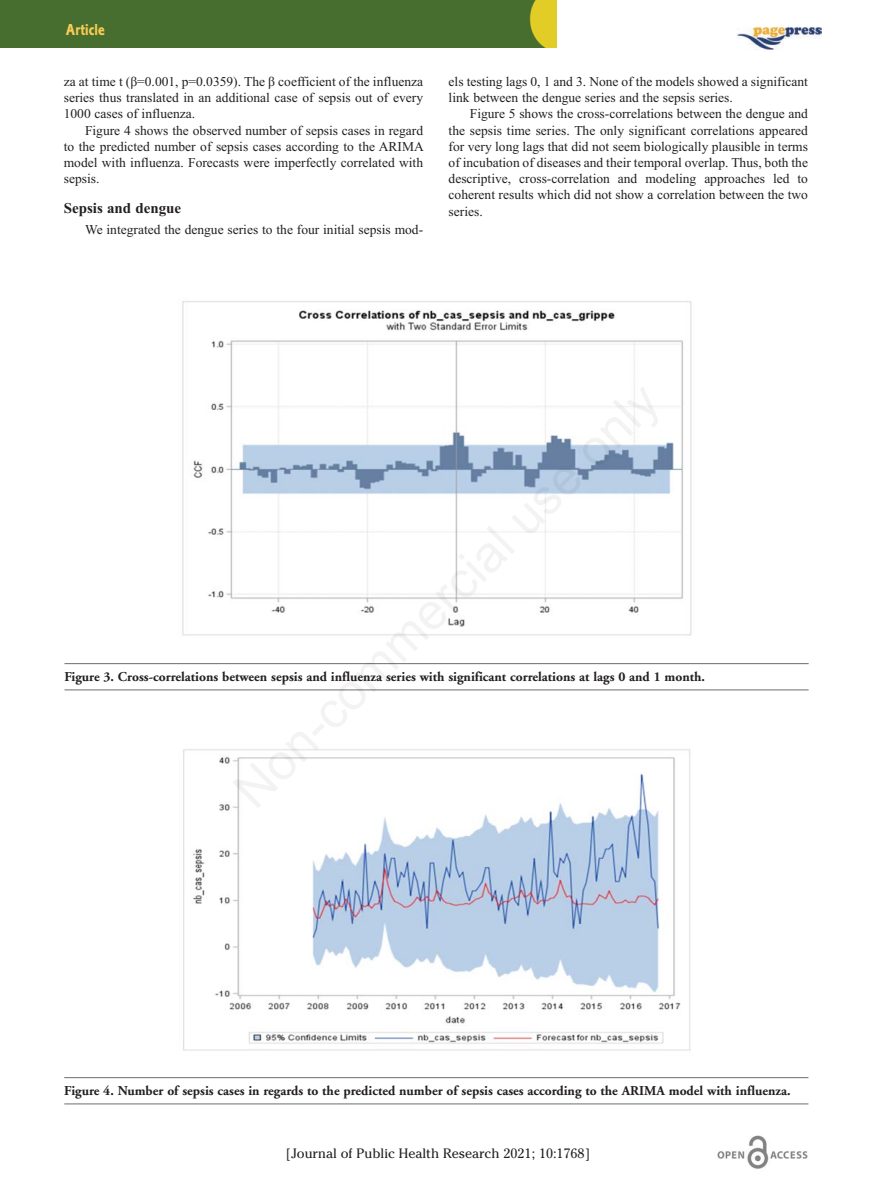
<style>
.page{position:relative;width:893px;height:1191px;background:#fff}
.page>*{position:absolute;margin:0;border:0;box-sizing:border-box;transform-origin:0 0}
.t1{font:16.5px "Corinthian Bold Condensed Plain";color:#f9cc53}
.t2{font:700 15px "Times New Roman";color:#231f20}
.t3{font:13.5px/16.2px "Times New Roman";color:#231f20;text-align:justify}
.t4{font:700 13.5px "Adobe Garamond";color:#231f20}
.t5{font:13.5px "Cheltenham";color:#231f20}
</style>
<div class="page">
<img style="left:717px;top:1135px;width:91px;height:34px">
<div style="left:0;top:0;width:556px;height:48px;background:#476e2f"></div>
<img style="left:737px;top:26px;width:85px;height:24px">
<hr style="left:65px;top:663px;width:744px;height:1px;background:#6c6d70">
<hr style="left:65px;top:689px;width:744px;height:1px;background:#6c6d70">
<img style="left:182px;top:301px;width:510px;height:335px">
<hr style="left:64px;top:1077px;width:744px;height:1px;background:#6c6d70">
<hr style="left:64px;top:1103px;width:744px;height:1px;background:#6c6d70">
<img style="left:183px;top:749px;width:508px;height:302px">
<p class="t1" style="left:66px;top:24px;width:40px">Article</p>
<p class="t3" style="left:64px;top:73px;width:361px">za at time t (β=0.001, p=0.0359). The β coefficient of the influenza series thus translated in an additional case of sepsis out of every 1000 cases of influenza.</p>
<p class="t3" style="left:64px;top:122px;width:362px;text-indent:21px">Figure 4 shows the observed number of sepsis cases in regard to the predicted number of sepsis cases according to the ARIMA model with influenza. Forecasts were imperfectly correlated with sepsis.</p>
<p class="t2" style="left:64px;top:199px;width:119px">Sepsis and dengue</p>
<p class="t3" style="left:85px;top:222px;width:340px">We integrated the dengue series to the four initial sepsis mod-</p>
<p class="t3" style="left:449px;top:73px;width:361px">els testing lags 0, 1 and 3. None of the models showed a significant link between the dengue series and the sepsis series.</p>
<p class="t3" style="left:449px;top:106px;width:361px;text-indent:21px">Figure 5 shows the cross-correlations between the dengue and the sepsis time series. The only significant correlations appeared for very long lags that did not seem biologically plausible in terms of incubation of diseases and their temporal overlap. Thus, both the descriptive, cross-correlation and modeling approaches led to coherent results which did not show a correlation between the two series.</p>
<p class="t4" style="left:65px;top:671px;width:642px">Figure 3. Cross-correlations between sepsis and influenza series with significant correlations at lags 0 and 1 month.</p>
<p class="t4" style="left:64px;top:1085px;width:728px">Figure 4. Number of sepsis cases in regards to the predicted number of sepsis cases according to the ARIMA model with influenza.</p>
<p class="t5" style="left:286px;top:1145px;width:306px">[Journal of Public Health Research 2021; 10:1768]</p>
</div>
